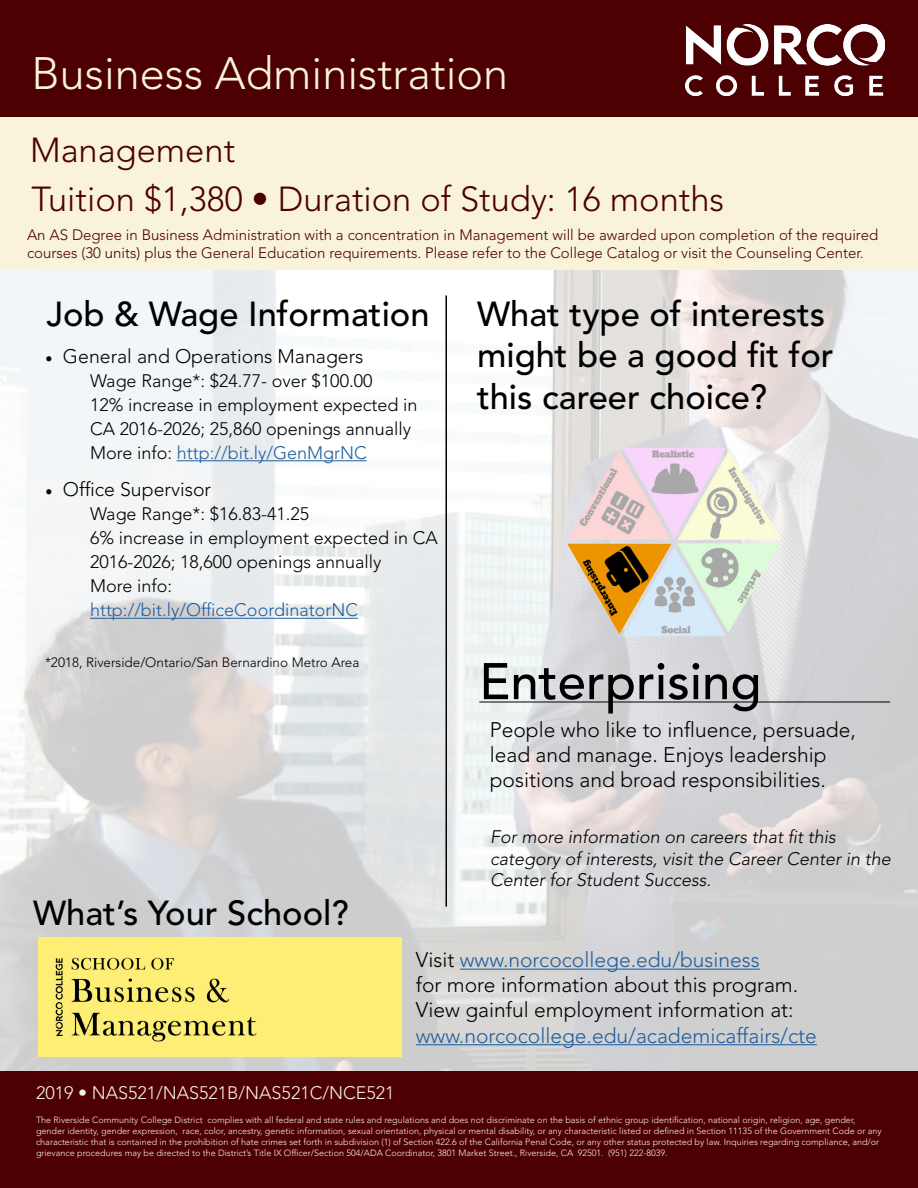
<style>
.page{position:relative;width:918px;height:1188px;background:#fff}
.page>*{position:absolute;margin:0;border:0;box-sizing:border-box;transform-origin:0 0}
.t1{font:500 51px "Avenir LT Std";color:#000}
.t2{font:300 45px "Avenir LT Std";color:#f9f3da}
.t3{font:500 34.5px/41.4px "Avenir LT Std";color:#000}
.t4{font:300 34.5px "Avenir LT Std";color:#4d0002}
.t5{font:300 21px/25.2px "Avenir LT Std";color:#000}
.t6{font:300 21px "Avenir LT Std";color:#215e9e}
.t7{font:300 19.5px "Avenir LT Std";color:#000}
.t8{font:300 18px/24px "Avenir LT Std";color:#000}
.t9{font:italic 300 18px/21.6px "Avenir LT Std";color:#000}
.t10{font:300 18px "Avenir LT Std";color:#f9f3da}
.t11{font:300 18px "Avenir LT Std";color:#215e9e}
.t12{font:300 15px/18px "Avenir LT Std";color:#4d0002}
.t13{font:300 13.5px "Avenir LT Std";color:#000}
.t14{font:300 9px/10.8px "Avenir LT Std";color:#f9f3da}
.s1{font-family:"Minion Pro";font-weight:400}
.s2{color:#215e9e}
</style>
<div class="page">
<div style="left:0;top:0;width:918px;height:117px;background:#4d0002"></div>
<div style="left:0;top:1071px;width:918px;height:117px;background:#4d0002"></div>
<img style="left:686px;top:24px;width:198px;height:72px">
<img style="left:0;top:270px;width:918px;height:801px">
<div style="left:0;top:117px;width:918px;height:153px;background:#f9f3da"></div>
<hr style="left:177px;top:460px;width:190px;height:1px;background:#215e9e">
<hr style="left:90px;top:618px;width:268px;height:1px;background:#215e9e">
<img style="left:526px;top:418px;width:297px;height:243px">
<img style="left:38px;top:937px;width:363px;height:120px">
<hr style="left:460px;top:969px;width:300px;height:1px;background:#215e9e">
<hr style="left:416px;top:1044px;width:401px;height:1px;background:#215e9e">
<hr style="left:479px;top:702px;width:411px;height:1px;background:#000">
<hr style="left:446px;top:296px;width:1px;height:611px;background:#000">
<h2 class="t2" style="left:32px;top:47px;width:478px">Business Administration</h2>
<h3 class="t4" style="left:30px;top:130px;width:207px">Management</h3>
<h3 class="t4" style="left:32px;top:179px;width:694px">Tuition $1,380 • Duration of Study: 16 months</h3>
<p class="t12" style="left:27px;top:226px;width:853px">An AS Degree in Business Administration with a concentration in Management will be awarded upon completion of the required courses (30 units) plus the General Education requirements. Please refer to the College Catalog or visit the Counseling Center.</p>
<h3 class="t3" style="left:46px;top:294px;width:385px">Job &amp; Wage Information</h3>
<h3 class="t7" style="left:45px;top:345px;width:320px"><span class="s1">•</span> General and Operations Managers</h3>
<h3 class="t8" style="left:90px;top:369px;width:329px">Wage Range*: $24.77- over $100.00<br>12% increase in employment expected in CA 2016-2026; 25,860 openings annually More info: <span class="s2">http://bit.ly/GenMgrNC</span></h3>
<h3 class="t7" style="left:45px;top:478px;width:168px"><span class="s1">•</span> Office Supervisor</h3>
<h3 class="t8" style="left:90px;top:502px;width:349px">Wage Range*: $16.83-41.25<br>6% increase in employment expected in CA<br>2016-2026; 18,600 openings annually<br>More info:</h3>
<h3 class="t11" style="left:90px;top:600px;width:270px">http://bit.ly/OfficeCoordinatorNC</h3>
<h3 class="t13" style="left:45px;top:655px;width:316px">*2018, Riverside/Ontario/San Bernardino Metro Area</h3>
<h3 class="t3" style="left:33px;top:893px;width:317px">What’s Your School?</h3>
<h3 class="t3" style="left:477px;top:294px;width:358px">What type of interests might be a good fit for this career choice?</h3>
<h1 class="t1" style="left:479px;top:652px;width:284px">Enterprising</h1>
<h3 class="t5" style="left:490px;top:717px;width:368px">People who like to influence, persuade, lead and manage. Enjoys leadership positions and broad responsibilities.</h3>
<h3 class="t9" style="left:490px;top:826px;width:402px">For more information on careers that fit this category of interests, visit the Career Center in the<br>Center for Student Success.</h3>
<h3 class="t10" style="left:36px;top:1082px;width:360px">2019 • NAS521/NAS521B/NAS521C/NCE521</h3>
<h3 class="t5" style="left:416px;top:947px;width:384px">Visit <span class="s2">www.norcocollege.edu/business<br></span>for more information about this program.<br>View gainful employment information at:</h3>
<h3 class="t6" style="left:416px;top:1023px;width:403px">www.norcocollege.edu/academicaffairs/cte</h3>
<p class="t14" style="left:36px;top:1115px;width:847px">The Riverside Community College District complies with all federal and state rules and regulations and does not discriminate on the basis of ethnic group identification, national origin, religion, age, gender, gender identity, gender expression, race, color, ancestry, genetic information, sexual orientation, physical or mental disability, or any characteristic listed or defined in Section 11135 of the Government Code or any characteristic that is contained in the prohibition of hate crimes set forth in subdivision (1) of Section 422.6 of the California Penal Code, or any other status protected by law. Inquiries regarding compliance, and/or grievance procedures may be directed to the District’s Title IX Officer/Section 504/ADA Coordinator, 3801 Market Street., Riverside, CA 92501. (951) 222-8039.</p>
</div>
